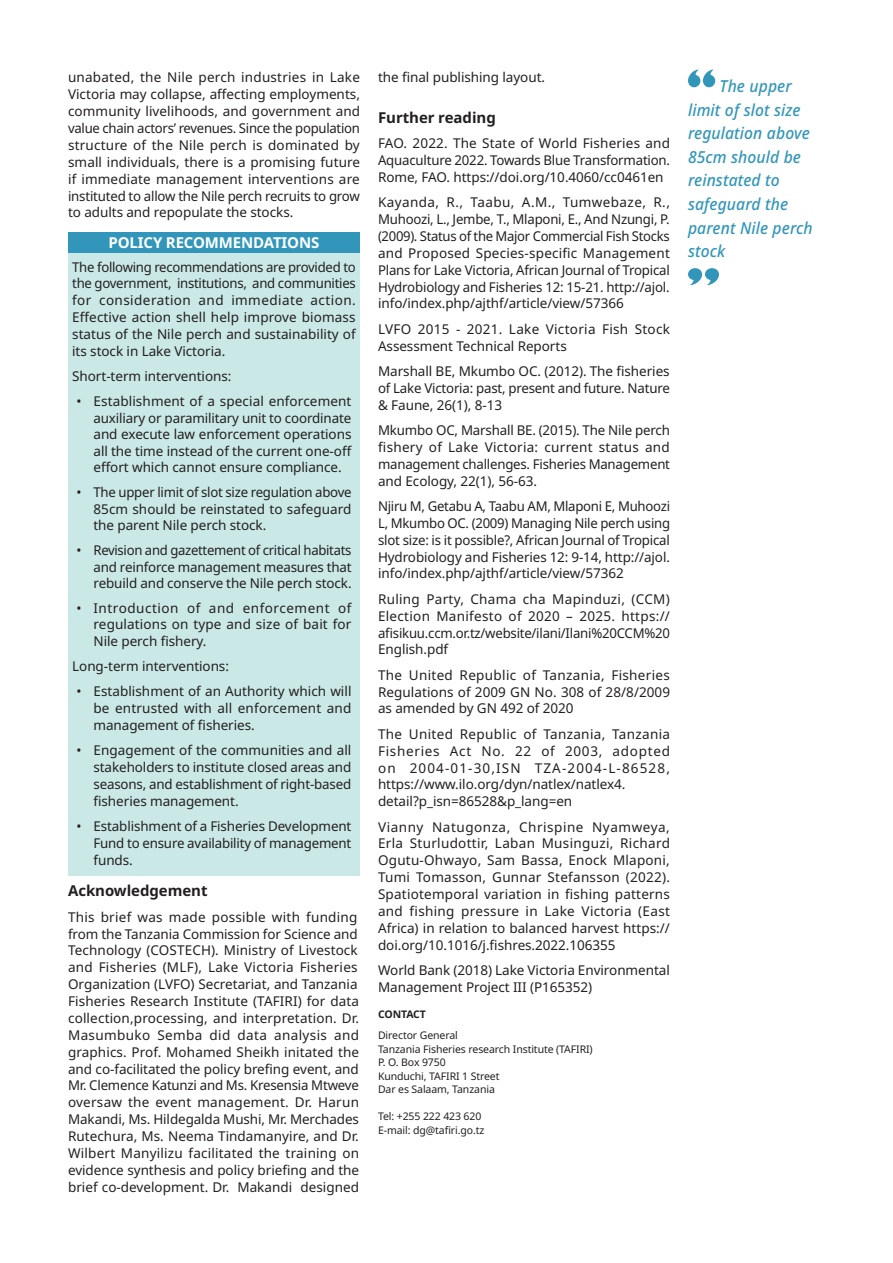
<style>
.page{position:relative;width:893px;height:1263px;background:#fff}
.page>*{position:absolute;margin:0;border:0;box-sizing:border-box;transform-origin:0 0}
.CO_pull_quote{font:italic 500 16.5px/23.5px "Noto Sans";letter-spacing:.005em;color:#3296ba;scale:.95 1}
.CO_body{font:700 15px "Noto Sans";letter-spacing:-.005em;color:#231f20}
.CO_contact_details_w{font:700 15px "Noto Sans";letter-spacing:-.01em;color:#fff}
.CO_body-2{font:13.5px/16.8px "Noto Sans";letter-spacing:-.005em;color:#231f20;text-align:justify}
.CO_body-3{font:13.5px/16.8px "Noto Sans";letter-spacing:.025em;color:#231f20}
.CO_body-4{font:13.5px/16.8px "Noto Sans";letter-spacing:.02em;color:#231f20}
.CO_further_reading_a{font:10.5px "Noto Sans";letter-spacing:-.01em;color:#231f20}
.CO_further_reading_a-2{font:700 10.5px "Noto Sans";letter-spacing:-.02em;color:#231f20}
</style>
<div class="page">
<div style="left:68px;top:232px;width:292px;height:643px;background:#c9e8e6"></div>
<div style="left:68px;top:232px;width:292px;height:21px;background:#3296ba"></div>
<svg style="left:688px;top:69px;width:27px;height:18px"></svg>
<svg style="left:688px;top:268px;width:31px;height:17px"></svg>
<p class="CO_body-2" style="left:68px;top:69px;width:294px">unabated, the Nile perch industries in Lake Victoria may collapse, affecting employments, community livelihoods, and government and value chain actors’ revenues. Since the population structure of the Nile perch is dominated by small individuals, there is a promising future if immediate management interventions are instituted to allow the Nile perch recruits to grow to adults and repopulate the stocks.</p>
<p class="CO_contact_details_w" style="left:108px;top:234px;width:212px">POLICY RECOMMENDATIONS</p>
<p class="CO_body-2" style="left:72px;top:258px;width:285px">The following recommendations are provided to the government, institutions, and communities for consideration and immediate action.<br>Effective action shell help improve biomass status of the Nile perch and sustainability of its stock in Lake Victoria.</p>
<p class="CO_body-2" style="left:72px;top:368px;width:161px">Short-term interventions:</p>
<p class="CO_body-2" style="left:93px;top:393px;width:260px;text-indent:-17px">• Establishment of a special enforcement auxiliary or paramilitary unit to coordinate and execute law enforcement operations all the time instead of the current one-off effort which cannot ensure compliance.</p>
<p class="CO_body-2" style="left:93px;top:484px;width:260px;text-indent:-17px">• The upper limit of slot size regulation above 85cm should be reinstated to safeguard the parent Nile perch stock.</p>
<p class="CO_body-2" style="left:93px;top:542px;width:260px;text-indent:-17px">• Revision and gazettement of critical habitats and reinforce management measures that rebuild and conserve the Nile perch stock.</p>
<p class="CO_body-2" style="left:93px;top:600px;width:259px;text-indent:-17px">• Introduction of and enforcement of regulations on type and size of bait for Nile perch fishery.</p>
<p class="CO_body-2" style="left:72px;top:658px;width:158px">Long-term interventions:</p>
<p class="CO_body-2" style="left:93px;top:683px;width:260px;text-indent:-17px">• Establishment of an Authority which will be entrusted with all enforcement and management of fisheries.</p>
<p class="CO_body-2" style="left:93px;top:742px;width:259px;text-indent:-17px">• Engagement of the communities and all stakeholders to institute closed areas and seasons, and establishment of right-based fisheries management.</p>
<p class="CO_body-2" style="left:93px;top:818px;width:259px;text-indent:-17px">• Establishment of a Fisheries Development Fund to ensure availability of management funds.</p>
<p class="CO_body" style="left:68px;top:882px;width:141px">Acknowledgement</p>
<p class="CO_body-2" style="left:68px;top:908px;width:293px;text-align:left">This brief was made possible with funding from the Tanzania Commission for Science and Technology (COSTECH). Ministry of Livestock and Fisheries (MLF), Lake Victoria Fisheries Organization (LVFO) Secretariat, and Tanzania Fisheries Research Institute (TAFIRI) for data collection,processing, and interpretation. Dr.<br>Masumbuko Semba did data analysis and graphics. Prof. Mohamed Sheikh initated the and co-facilitated the policy brefing event, and Mr. Clemence Katunzi and Ms. Kresensia Mtweve oversaw the event management. Dr. Harun Makandi, Ms. Hildegalda Mushi, Mr. Merchades Rutechura, Ms. Neema Tindamanyire, and Dr.<br>Wilbert Manyilizu facilitated the training on evidence synthesis and policy briefing and the brief co-development. Dr. Makandi designed</p>
<p class="CO_body-2" style="left:378px;top:69px;width:169px">the final publishing layout.</p>
<p class="CO_body" style="left:378px;top:109px;width:119px">Further reading</p>
<p class="CO_body-2" style="left:378px;top:135px;width:294px">FAO. 2022. The State of World Fisheries and Aquaculture 2022. Towards Blue Transformation.<br>Rome, FAO. https://doi.org/10.4060/cc0461en</p>
<p class="CO_body-2" style="left:378px;top:194px;width:293px">Kayanda, R., Taabu, A.M., Tumwebaze, R., Muhoozi, L., Jembe, T., Mlaponi, E., And Nzungi, P. (2009). Status of the Major Commercial Fish Stocks and Proposed Species-specific Management Plans for Lake Victoria, African Journal of Tropical Hydrobiology and Fisheries 12: 15-21. http://ajol. info/index.php/ajthf/article/view/57366</p>
<p class="CO_body-4" style="left:378px;top:321px;width:293px">LVFO 2015 - 2021. Lake Victoria Fish Stock<br>Assessment Technical Reports</p>
<p class="CO_body-2" style="left:378px;top:363px;width:293px">Marshall BE, Mkumbo OC. (2012). The fisheries of Lake Victoria: past, present and future. Nature &amp; Faune, 26(1), 8-13</p>
<p class="CO_body-2" style="left:378px;top:422px;width:294px">Mkumbo OC, Marshall BE. (2015). The Nile perch fishery of Lake Victoria: current status and management challenges. Fisheries Management and Ecology, 22(1), 56-63.</p>
<p class="CO_body-2" style="left:378px;top:498px;width:294px">Njiru M, Getabu A, Taabu AM, Mlaponi E, Muhoozi L, Mkumbo OC. (2009) Managing Nile perch using slot size: is it possible?, African Journal of Tropical Hydrobiology and Fisheries 12: 9-14, http://ajol. info/index.php/ajthf/article/view/57362</p>
<p class="CO_body-2" style="left:378px;top:591px;width:294px">Ruling Party, Chama cha Mapinduzi, (CCM)<br>Election Manifesto of 2020 – 2025. https:// afisikuu.ccm.or.tz/website/ilani/Ilani%20CCM%20<br>English.pdf</p>
<p class="CO_body-2" style="left:378px;top:667px;width:294px">The United Republic of Tanzania, Fisheries Regulations of 2009 GN No. 308 of 28/8/2009 as amended by GN 492 of 2020</p>
<p class="CO_body-3" style="left:378px;top:726px;width:294px">The United Republic of Tanzania, Tanzania Fisheries Act No. 22 of 2003, adopted on 2004-01-30,ISN TZA-2004-L-86528, https://www.ilo.org/dyn/natlex/natlex4. detail?p_isn=86528&amp;p_lang=en</p>
<p class="CO_body-2" style="left:378px;top:818px;width:293px">Vianny Natugonza, Chrispine Nyamweya, Erla Sturludottir, Laban Musinguzi, Richard Ogutu-Ohwayo, Sam Bassa, Enock Mlaponi, Tumi Tomasson, Gunnar Stefansson (2022).<br>Spatiotemporal variation in fishing patterns and fishing pressure in Lake Victoria (East Africa) in relation to balanced harvest https:// doi.org/10.1016/j.fishres.2022.106355</p>
<p class="CO_body-2" style="left:378px;top:962px;width:293px">World Bank (2018) Lake Victoria Environmental<br>Management Project III (P165352)</p>
<p class="CO_further_reading_a-2" style="left:378px;top:1008px;width:49px">CONTACT</p>
<p class="CO_further_reading_a" style="left:378px;top:1029px;width:81px">Director General</p>
<p class="CO_further_reading_a" style="left:378px;top:1043px;width:216px">Tanzania Fisheries research Institute (TAFIRI)</p>
<p class="CO_further_reading_a" style="left:378px;top:1056px;width:69px">P. O. Box 9750</p>
<p class="CO_further_reading_a" style="left:378px;top:1070px;width:123px">Kunduchi, TAFIRI 1 Street</p>
<p class="CO_further_reading_a" style="left:378px;top:1083px;width:118px">Dar es Salaam, Tanzania</p>
<p class="CO_further_reading_a" style="left:378px;top:1110px;width:105px">Tel: +255 222 423 620</p>
<p class="CO_further_reading_a" style="left:378px;top:1124px;width:108px">E-mail: dg@tafiri.go.tz</p>
<p class="CO_pull_quote" style="left:688px;top:75px;width:133px;text-indent:32px">The upper limit of slot size regulation above<br>85cm should be reinstated to safeguard the parent Nile perch stock</p>
</div>
